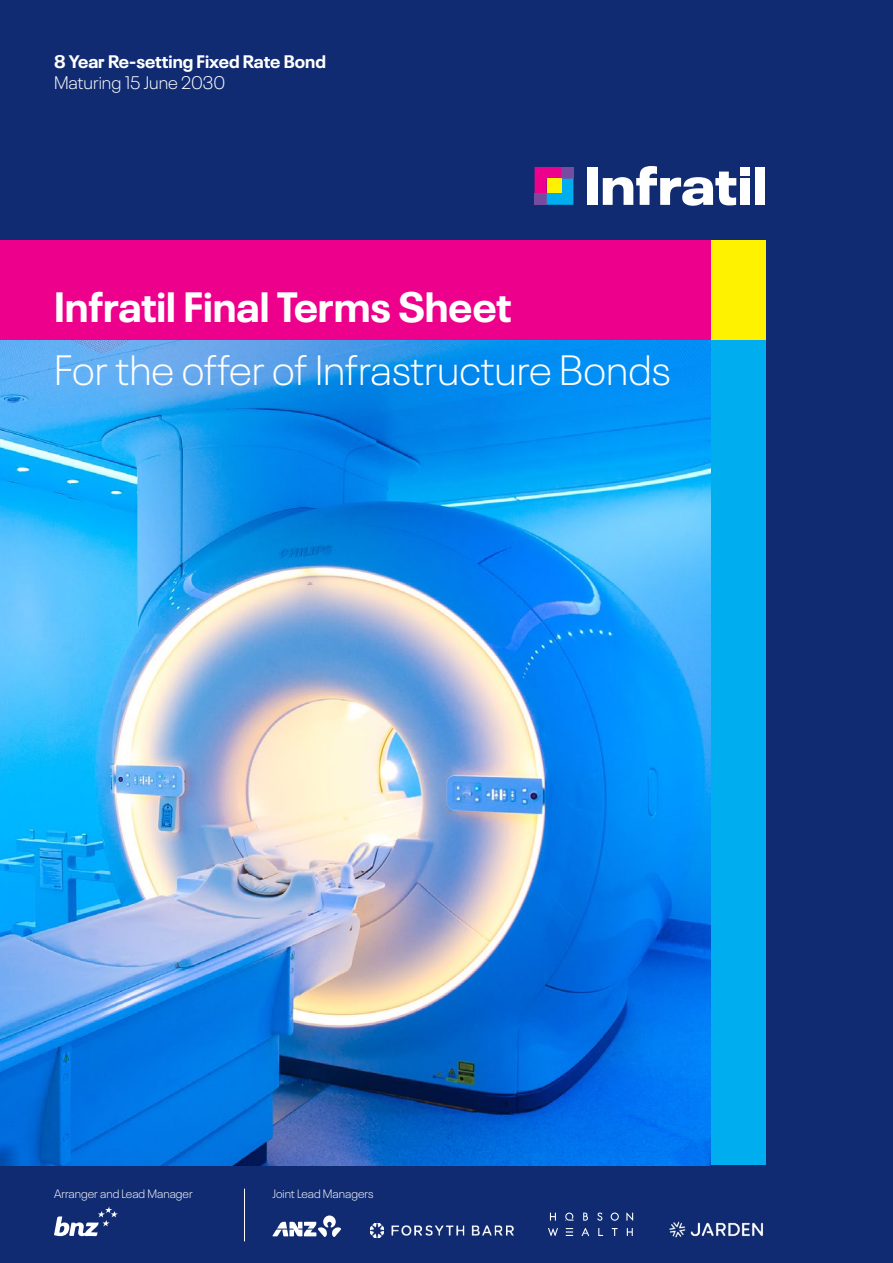
<style>
.page{position:relative;width:893px;height:1263px;background:#102b72}
.page>*{position:absolute;margin:0;border:0;box-sizing:border-box;transform-origin:0 0}
.t1{font:300 42px "Neue Plak";color:#fff}
.t2{font:700 42px "Neue Plak";color:#fff}
.t3{font:700 18px "Neue Plak";color:#fff}
.t4{font:300 18px "Neue Plak";color:#fff}
.t5{font:300 12px "Neue Plak";color:#fff}
</style>
<div class="page">
<div style="left:0;top:240px;width:765px;height:925px;background:#00aeef"></div>
<img style="left:0;top:340px;width:710px;height:825px">
<div style="left:710px;top:240px;width:55px;height:100px;background:#fff200"></div>
<div style="left:0;top:240px;width:710px;height:100px;background:#ec008c"></div>
<div style="left:587px;top:167px;width:10px;height:38px;background:#fff"></div>
<svg style="left:603px;top:166px;width:133px;height:40px"></svg>
<div style="left:755px;top:167px;width:10px;height:38px;background:#fff"></div>
<div style="left:740px;top:178px;width:10px;height:27px;background:#fff"></div>
<div style="left:740px;top:167px;width:10px;height:8px;background:#fff"></div>
<svg style="left:535px;top:167px;width:38px;height:38px"></svg>
<div style="left:547px;top:179px;width:14px;height:14px;background:#fff200"></div>
<svg style="left:54px;top:1207px;width:64px;height:29px"></svg>
<svg style="left:272px;top:1215px;width:69px;height:22px"></svg>
<hr style="left:244px;top:1188px;width:1px;height:53px;background:#fff">
<img style="left:370px;top:1224px;width:144px;height:14px">
<svg style="left:612px;top:1228px;width:6px;height:8px"></svg>
<svg style="left:550px;top:1212px;width:6px;height:8px"></svg>
<svg style="left:627px;top:1228px;width:6px;height:8px"></svg>
<svg style="left:581px;top:1228px;width:8px;height:8px"></svg>
<svg style="left:566px;top:1228px;width:7px;height:8px"></svg>
<svg style="left:548px;top:1228px;width:10px;height:8px"></svg>
<svg style="left:598px;top:1228px;width:5px;height:8px"></svg>
<svg style="left:597px;top:1212px;width:5px;height:9px"></svg>
<svg style="left:626px;top:1212px;width:7px;height:9px"></svg>
<svg style="left:611px;top:1212px;width:8px;height:9px"></svg>
<svg style="left:565px;top:1212px;width:9px;height:8px"></svg>
<svg style="left:583px;top:1212px;width:5px;height:8px"></svg>
<img style="left:669px;top:1221px;width:95px;height:17px">
<h2 class="t3" style="left:54px;top:47px;width:273px">8 Year Re-setting Fixed Rate Bond</h2>
<h2 class="t4" style="left:54px;top:69px;width:173px">Maturing 15 June 2030</h2>
<h1 class="t2" style="left:54px;top:274px;width:459px">Infratil Final Terms Sheet</h1>
<h1 class="t1" style="left:54px;top:339px;width:618px">For the offer of Infrastructure Bonds</h1>
<p class="t5" style="left:54px;top:1185px;width:140px">Arranger and Lead Manager</p>
<p class="t5" style="left:273px;top:1185px;width:102px">Joint Lead Managers</p>
</div>
